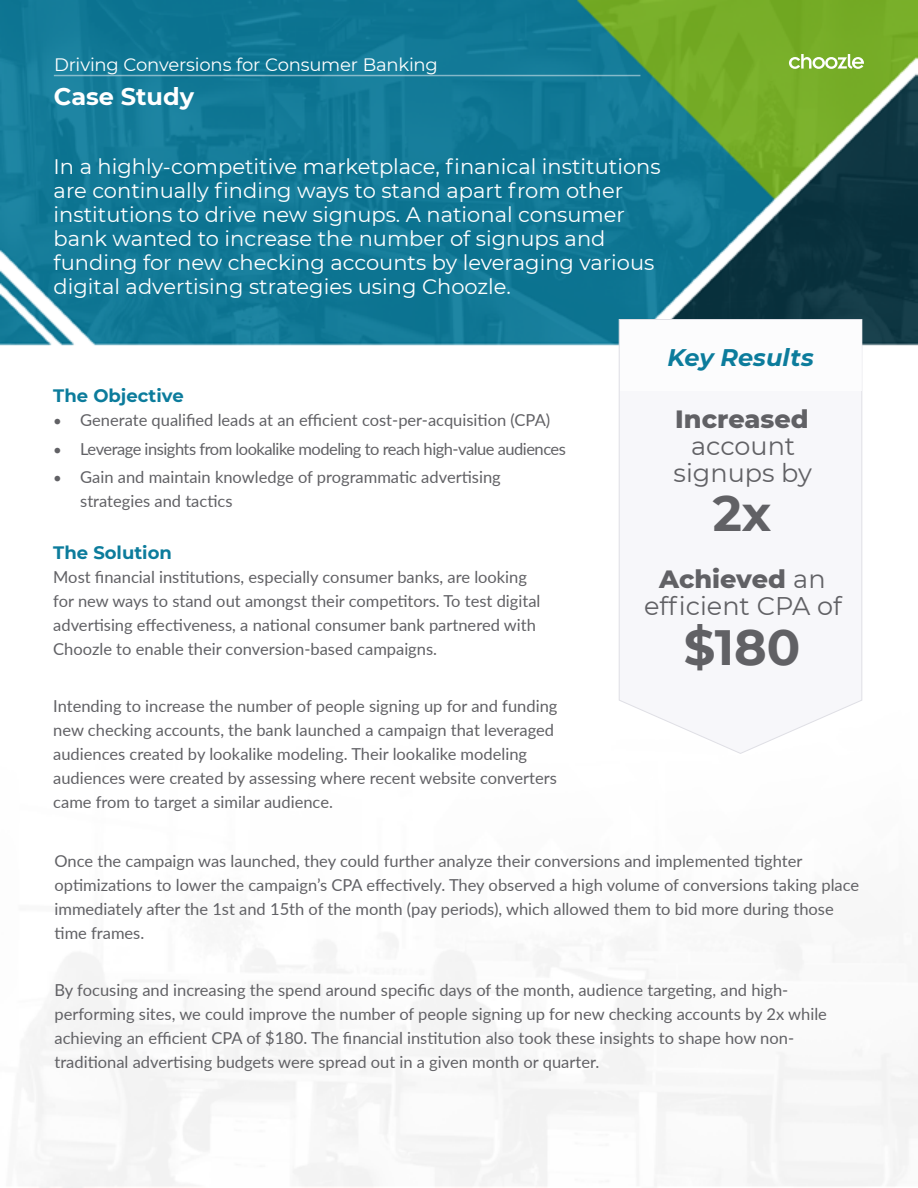
<style>
.page{position:relative;width:918px;height:1188px;background:#fff}
.page>*{position:absolute;margin:0;border:0;box-sizing:border-box;transform-origin:0 0}
.t1{font:700 49.5px "Montserrat";color:#616165}
.t2{font:25.5px/27px "Montserrat";color:#616165;text-align:center}
.t3{font:800 25.5px "Montserrat";color:#616165}
.t4{font:italic 700 24px "Montserrat";color:#0c7c9c}
.t5{font:700 24px "Montserrat";color:#fff}
.t6{font:21px/24px "Montserrat";color:#fff}
.t7{font:18px "Montserrat";letter-spacing:-.01em;color:#fff}
.t8{font:700 18px "Montserrat";color:#0c7c9c}
.t9{font:16.5px/24px "Lato";color:#616165}
.t10{font:16.5px "Lato";letter-spacing:-.03em;color:#616165}
.s1{font-size:15px}
.s2{font-weight:800}
</style>
<div class="page">
<img style="left:0;top:0;width:918px;height:1188px">
<hr style="left:54px;top:75px;width:586px;height:1px;background:#f7f7fa">
<svg style="left:789px;top:54px;width:75px;height:15px"></svg>
<svg style="left:618px;top:319px;width:245px;height:435px"></svg>
<div style="left:620px;top:320px;width:241px;height:70px;background:#fff"></div>
<p class="t7" style="left:54px;top:53px;width:385px">Driving Conversions for Consumer Banking</p>
<h3 class="t5" style="left:54px;top:79px;width:142px">Case Study</h3>
<p class="t6" style="left:54px;top:154px;width:609px">In a highly-competitive marketplace, finanical institutions are continually finding ways to stand apart from other institutions to drive new signups. A national consumer bank wanted to increase the number of signups and funding for new checking accounts by leveraging various digital advertising strategies using Choozle.</p>
<p class="t8" style="left:53px;top:383px;width:132px">The Objective</p>
<p class="t9" style="left:53px;top:408px;width:498px"><span class="s1">•</span> Generate qualified leads at an efficient cost-per-acquisition (CPA)</p>
<p class="t10" style="left:53px;top:437px;width:514px"><span class="s1">•</span> Leverage insights from lookalike modeling to reach high-value audiences</p>
<p class="t9" style="left:80px;top:465px;width:422px;text-indent:-27px"><span class="s1">•</span> Gain and maintain knowledge of programmatic advertising strategies and tactics</p>
<p class="t8" style="left:53px;top:540px;width:120px">The Solution</p>
<p class="t9" style="left:53px;top:565px;width:489px">Most financial institutions, especially consumer banks, are looking for new ways to stand out amongst their competitors. To test digital advertising effectiveness, a national consumer bank partnered with Choozle to enable their conversion-based campaigns.</p>
<p class="t9" style="left:53px;top:694px;width:506px">Intending to increase the number of people signing up for and funding new checking accounts, the bank launched a campaign that leveraged audiences created by lookalike modeling. Their lookalike modeling audiences were created by assessing where recent website converters came from to target a similar audience.</p>
<h3 class="t4" style="left:667px;top:340px;width:148px">Key Results</h3>
<h2 class="t3" style="left:675px;top:400px;width:135px">Increased</h2>
<h2 class="t2" style="left:674px;top:431px;width:140px">account signups by</h2>
<h1 class="t1" style="left:713px;top:478px;width:60px">2x</h1>
<h2 class="t2" style="left:644px;top:565px;width:199px"><span class="s2">Achieved</span> an efficient CPA of</h2>
<h1 class="t1" style="left:684px;top:612px;width:118px">$180</h1>
<p class="t9" style="left:55px;top:848px;width:806px">Once the campaign was launched, they could further analyze their conversions and implemented tighter optimizations to lower the campaign’s CPA effectively. They observed a high volume of conversions taking place immediately after the 1st and 15th of the month (pay periods), which allowed them to bid more during those time frames.</p>
<p class="t9" style="left:55px;top:977px;width:774px">By focusing and increasing the spend around specific days of the month, audience targeting, and high&shy;performing sites, we could improve the number of people signing up for new checking accounts by 2x while achieving an efficient CPA of $180. The financial institution also took these insights to shape how non&shy;traditional advertising budgets were spread out in a given month or quarter.</p>
</div>
